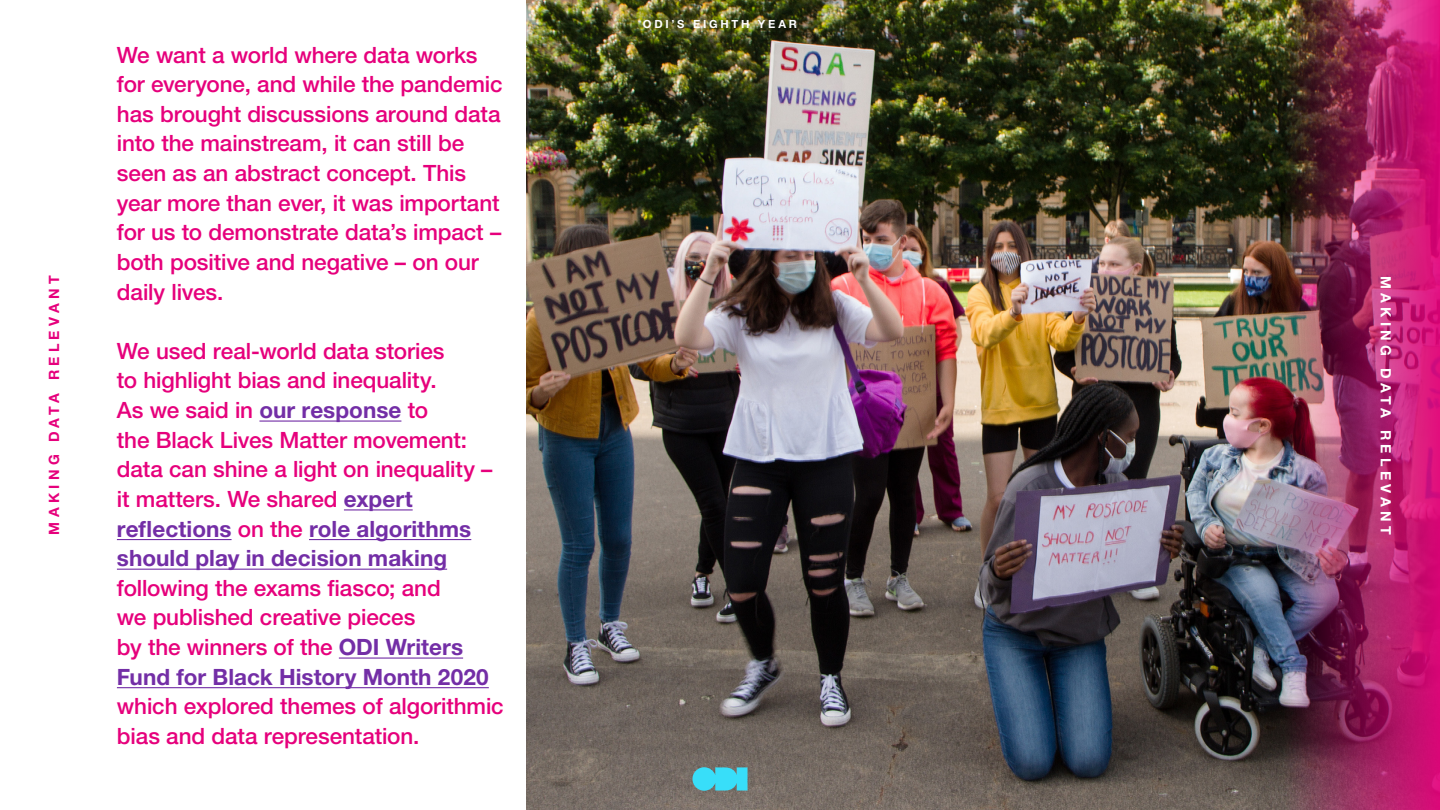
<style>
.page{position:relative;width:1440px;height:810px;background:#fff}
.page>*{position:absolute;margin:0;border:0;box-sizing:border-box;transform-origin:0 0}
.Body_1{font:500 22.5px/29.6px "Helvetica Neue LT Std";letter-spacing:-.005em;color:#e6007c}
.t1{font:700 14.25px "Helvetica Neue LT Std";letter-spacing:.3em;color:#fff}
.t2{font:700 14.25px "Helvetica Neue LT Std";letter-spacing:.3em;color:#e6007c}
.t3{font:700 11.25px "Helvetica Neue LT Std";letter-spacing:.245em;color:#fff}
.s1{font-weight:700;color:#732ea6}
</style>
<div class="page">
<img style="left:526px;top:0;width:745px;height:810px">
<img style="left:1271px;top:0;width:169px;height:810px">
<svg style="left:692px;top:767px;width:56px;height:24px"></svg>
<hr style="left:259px;top:420px;width:142px;height:2px;background:#732ea6">
<hr style="left:344px;top:509px;width:69px;height:1px;background:#732ea6">
<hr style="left:117px;top:539px;width:115px;height:1px;background:#732ea6">
<hr style="left:309px;top:539px;width:162px;height:1px;background:#732ea6">
<hr style="left:117px;top:569px;width:330px;height:1px;background:#732ea6">
<hr style="left:339px;top:657px;width:124px;height:2px;background:#732ea6">
<hr style="left:117px;top:687px;width:372px;height:1px;background:#732ea6">
<p class="t2" style="left:45px;top:535px;width:260px;rotate:-90deg">MAKING DATA RELEVANT</p>
<p class="Body_1" style="left:117px;top:40px;width:387px">We want a world where data works for everyone, and while the pandemic has brought discussions around data into the mainstream, it can still be seen as an abstract concept. This year more than ever, it was important for us to demonstrate data’s impact – both positive and negative – on our daily lives.</p>
<p class="Body_1" style="left:117px;top:336px;width:388px">We used real-world data stories<br>to highlight bias and inequality.<br>As we said in <span class="s1">our response</span> to<br>the Black Lives Matter movement: data can shine a light on inequality – it matters. We shared <span class="s1">expert reflections</span> on the <span class="s1">role algorithms should play in decision making </span>following the exams fiasco; and<br>we published creative pieces<br>by the winners of the <span class="s1">ODI Writers<br>Fund for Black History Month 2020 </span>which explored themes of algorithmic bias and data representation.</p>
<p class="t3" style="left:643px;top:18px;width:156px">ODI’S EIGHTH YEAR</p>
<p class="t1" style="left:1395px;top:276px;width:260px;rotate:90deg">MAKING DATA RELEVANT</p>
</div>
